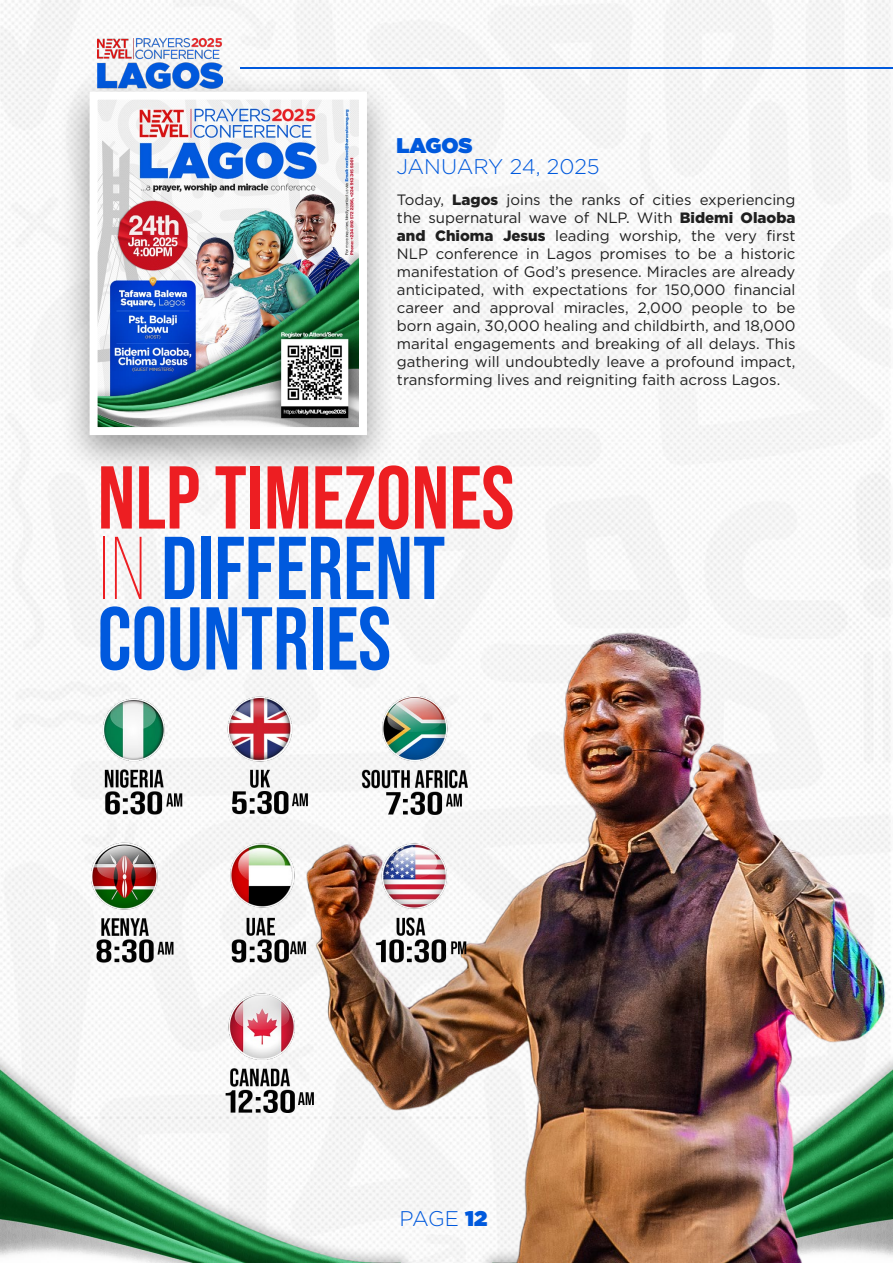
<style>
.page{position:relative;width:893px;height:1263px;background:#fff}
.page>*{position:absolute;margin:0;border:0;box-sizing:border-box;transform-origin:0 0}
.t1{font:700 88.95px/70.5px "Bebas Neue Pro";color:#0059dd}
.t2{font:300 21.15px "Gotham";letter-spacing:-.01em;color:#0059dd}
.t3{font:900 21.15px "Gotham";letter-spacing:-.005em;color:#0059dd}
.t4{font:15px/18px "Gotham";color:#1f1f1f;text-align:justify}
.s1{font-weight:900}
.s2{color:#ed1e22}
.s3{font-weight:300;color:#ed1e22}
</style>
<div class="page">
<img style="left:0;top:0;width:893px;height:1263px">
<img style="left:97px;top:39px;width:126px;height:35px">
<hr style="left:241px;top:67px;width:652px;height:2px;background:#0059dd">
<div style="left:58px;top:74px;width:340px;height:406px;background:#000;opacity:.4"></div>
<img style="left:86px;top:88px;width:285px;height:351px">
<img style="left:306px;top:632px;width:581px;height:631px">
<img style="left:91px;top:697px;width:376px;height:415px">
<h2 class="t3" style="left:396px;top:130px;width:78px">LAGOS</h2>
<h2 class="t2" style="left:396px;top:153px;width:205px">JANUARY 24, 2025</h2>
<p class="t4" style="left:397px;top:190px;width:400px">Today, <span class="s1">Lagos</span> joins the ranks of cities experiencing the supernatural wave of NLP. With <span class="s1">Bidemi Olaoba and Chioma Jesus</span> leading worship, the very first NLP conference in Lagos promises to be a historic manifestation of God’s presence. Miracles are already anticipated, with expectations for 150,000 financial career and approval miracles, 2,000 people to be born again, 30,000 healing and childbirth, and 18,000 marital engagements and breaking of all delays. This gathering will undoubtedly leave a profound impact, transforming lives and reigniting faith across Lagos.</p>
<h1 class="t1" style="left:98px;top:461px;width:418px"><span class="s2">NLP TIMEZONES<br></span><span class="s3">IN</span> DIFFERENT<br>COUNTRIES</h1>
<h2 class="t2" style="left:399px;top:1205px;width:90px">PAGE <span class="s1">12</span></h2>
</div>
